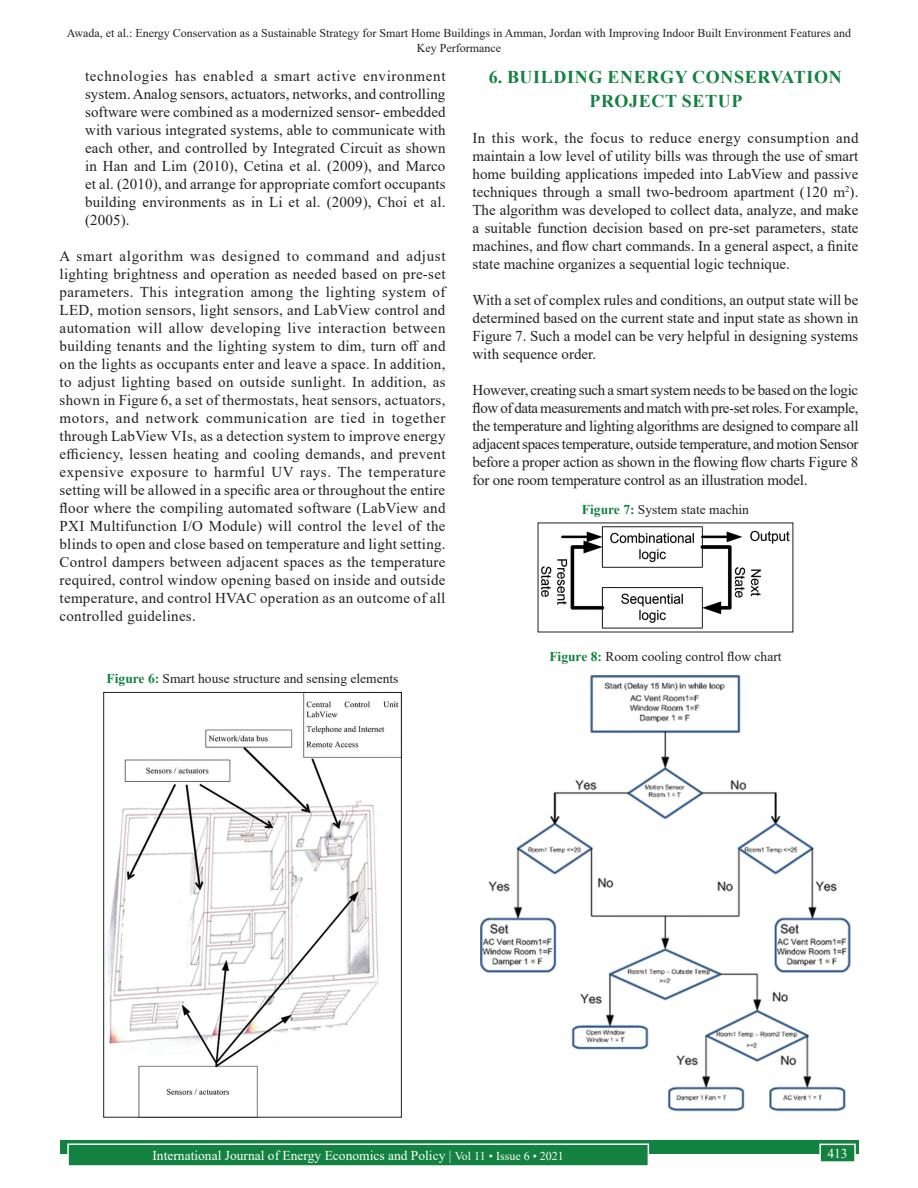
<style>
.page{position:relative;width:918px;height:1188px;background:#fff}
.page>*{position:absolute;margin:0;border:0;box-sizing:border-box;transform-origin:0 0}
.t1{font:700 18px/24.6px "Times New Roman";letter-spacing:.035em;color:#13813f;text-align:center}
.TX{font:15px/18px "Times New Roman";color:#231f20;text-align:justify}
.LL{font:15px/18px "Times New Roman";letter-spacing:.015em;color:#231f20;text-align:justify}
.FGC{font:13.5px "Times New Roman";color:#231f20}
.t2{font:13.5px "Times New Roman";color:#fff}
.t3{font:12px/15px "Times New Roman";color:#231f20;text-align:center}
.s1{font-weight:700;color:#13813f}
.s2{font-size:12px}
</style>
<div class="page">
<div style="left:60px;top:1140px;width:798px;height:13px;background:#13813f"></div>
<div style="left:68px;top:1144px;width:580px;height:22px;background:#13813f"></div>
<div style="left:67px;top:1143px;width:582px;height:24px;border:2px solid #fff"></div>
<div style="left:820px;top:1144px;width:35px;height:18px;background:#13813f"></div>
<div style="left:819px;top:1144px;width:37px;height:19px;border:2px solid #fff"></div>
<img style="left:106px;top:694px;width:294px;height:421px">
<div style="left:103px;top:692px;width:299px;height:425px;border:1px solid #231f20"></div>
<img style="left:541px;top:526px;width:249px;height:103px">
<img style="left:480px;top:675px;width:371px;height:437px">
<p class="t3" style="left:67px;top:25px;width:786px">Awada, et al.: Energy Conservation as a Sustainable Strategy for Smart Home Buildings in Amman, Jordan with Improving Indoor Built Environment Features and<br>Key Performance</p>
<p class="LL" style="left:85px;top:66px;width:362px">technologies has enabled a smart active environment system. Analog sensors, actuators, networks, and controlling software were combined as a modernized sensor- embedded with various integrated systems, able to communicate with each other, and controlled by Integrated Circuit as shown in Han and Lim (2010), Cetina et al. (2009), and Marco et al. (2010), and arrange for appropriate comfort occupants building environments as in Li et al. (2009), Choi et al. (2005).</p>
<p class="TX" style="left:60px;top:246px;width:388px">A smart algorithm was designed to command and adjust lighting brightness and operation as needed based on pre-set parameters. This integration among the lighting system of LED, motion sensors, light sensors, and LabView control and automation will allow developing live interaction between building tenants and the lighting system to dim, turn off and on the lights as occupants enter and leave a space. In addition, to adjust lighting based on outside sunlight. In addition, as shown in Figure 6, a set of thermostats, heat sensors, actuators, motors, and network communication are tied in together through LabView VIs, as a detection system to improve energy efficiency, lessen heating and cooling demands, and prevent expensive exposure to harmful UV rays. The temperature setting will be allowed in a specific area or throughout the entire floor where the compiling automated software (LabView and PXI Multifunction I/O Module) will control the level of the blinds to open and close based on temperature and light setting.<br>Control dampers between adjacent spaces as the temperature required, control window opening based on inside and outside temperature, and control HVAC operation as an outcome of all controlled guidelines.</p>
<p class="FGC" style="left:107px;top:669px;width:293px"><span class="s1">Figure 6:</span> Smart house structure and sensing elements</p>
<h1 class="t1" style="left:489px;top:64px;width:355px">6. BUILDING ENERGY CONSERVATION<br>PROJECT SETUP</h1>
<p class="TX" style="left:472px;top:129px;width:388px">In this work, the focus to reduce energy consumption and maintain a low level of utility bills was through the use of smart home building applications impeded into LabView and passive techniques through a small two-bedroom apartment (120 m<sup>2</sup>).<br>The algorithm was developed to collect data, analyze, and make a suitable function decision based on pre-set parameters, state machines, and flow chart commands. In a general aspect, a finite state machine organizes a sequential logic technique.</p>
<p class="TX" style="left:472px;top:291px;width:387px">With a set of complex rules and conditions, an output state will be determined based on the current state and input state as shown in Figure 7. Such a model can be very helpful in designing systems with sequence order.</p>
<p class="TX" style="left:472px;top:381px;width:388px">However, creating such a smart system needs to be based on the logic flow of data measurements and match with pre-set roles. For example, the temperature and lighting algorithms are designed to compare all adjacent spaces temperature, outside temperature, and motion Sensor before a proper action as shown in the flowing flow charts Figure 8 for one room temperature control as an illustration model.</p>
<p class="FGC" style="left:582px;top:500px;width:168px"><span class="s1">Figure 7:</span> System state machin</p>
<p class="FGC" style="left:549px;top:647px;width:234px"><span class="s1">Figure 8:</span> Room cooling control flow chart</p>
<p class="t2" style="left:152px;top:1146px;width:413px">International Journal of Energy Economics and Policy | <span class="s2">Vol 11 • Issue 6 • 2021</span></p>
<p class="t2" style="left:827px;top:1144px;width:22px">413</p>
</div>
